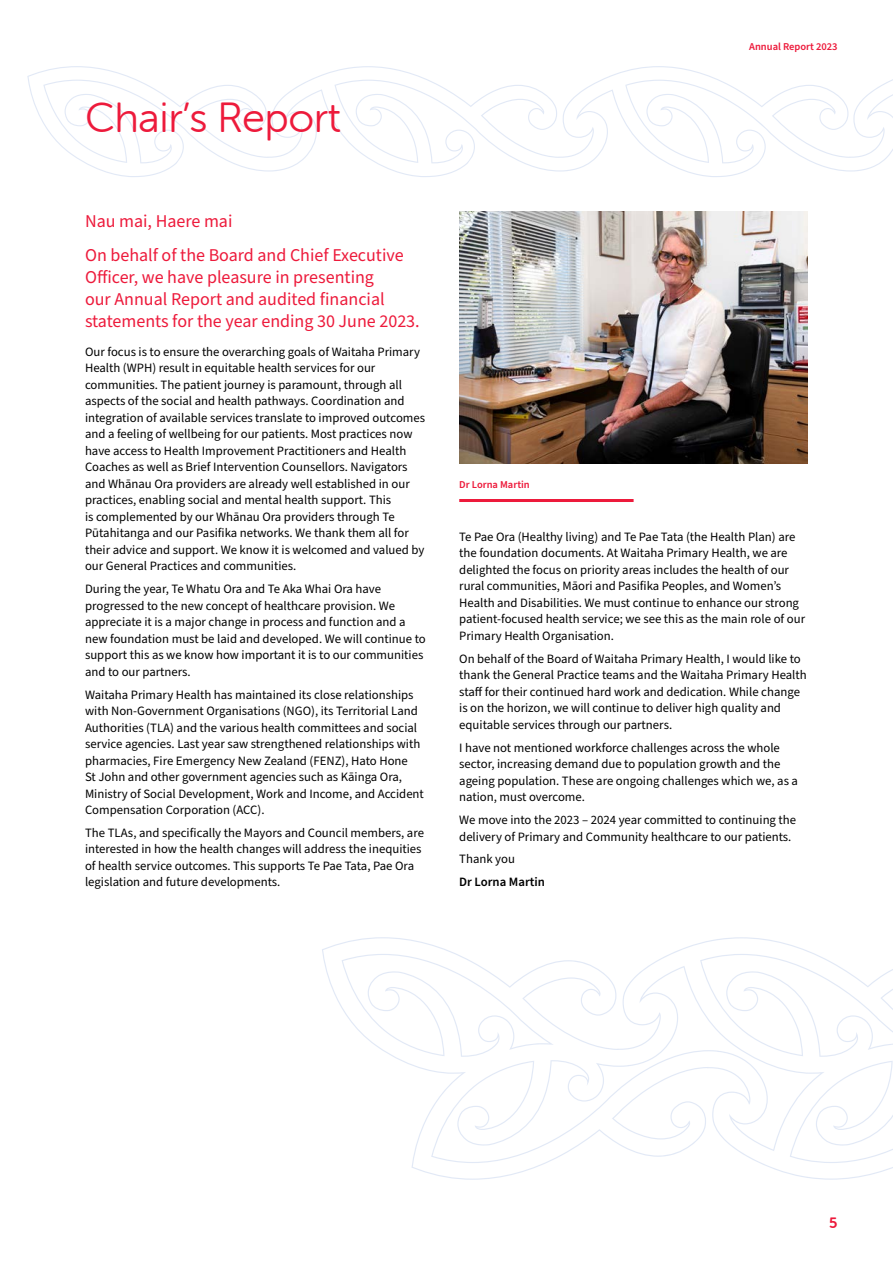
<style>
.page{position:relative;width:893px;height:1263px;background:#fff}
.page>*{position:absolute;margin:0;border:0;box-sizing:border-box;transform-origin:0 0}
.t1{font:42px "Museo Sans Rounded 300";letter-spacing:-.01em;color:#ed1a3b}
.t2{font:18px/21.8px "Source Sans Pro";color:#ed1a3b}
.t3{font:15px "Museo Sans Rounded 700";color:#ed1a3b}
.t4{font:12.75px/16.5px "Source Sans Pro";color:#000}
.t5{font:600 12.75px "Source Sans Pro";color:#000}
.t6{font:600 10.5px "Source Sans Pro";color:#ed1a3b}
</style>
<div class="page">
<svg style="left:27px;top:66px;width:866px;height:111px"></svg>
<img style="left:459px;top:211px;width:349px;height:252px">
<hr style="left:459px;top:499px;width:175px;height:3px;background:#ed1a3b">
<svg style="left:322px;top:937px;width:571px;height:243px"></svg>
<h1 class="t1" style="left:85px;top:95px;width:257px">Chair’s Report</h1>
<h2 class="t2" style="left:85px;top:204px;width:320px;line-height:34.5px">Nau mai, Haere mai<br>On behalf of the Board and Chief Executive</h2>
<h2 class="t2" style="left:85px;top:267px;width:336px">Officer, we have pleasure in presenting<br>our Annual Report and audited financial statements for the year ending 30 June 2023.</h2>
<p class="t4" style="left:85px;top:344px;width:342px">Our focus is to ensure the overarching goals of Waitaha Primary Health (WPH) result in equitable health services for our communities. The patient journey is paramount, through all aspects of the social and health pathways. Coordination and integration of available services translate to improved outcomes and a feeling of wellbeing for our patients. Most practices now have access to Health Improvement Practitioners and Health Coaches as well as Brief Intervention Counsellors. Navigators and Whānau Ora providers are already well established in our practices, enabling social and mental health support. This<br>is complemented by our Whānau Ora providers through Te Pūtahitanga and our Pasifika networks. We thank them all for their advice and support. We know it is welcomed and valued by our General Practices and communities.</p>
<p class="t4" style="left:85px;top:581px;width:342px">During the year, Te Whatu Ora and Te Aka Whai Ora have progressed to the new concept of healthcare provision. We appreciate it is a major change in process and function and a new foundation must be laid and developed. We will continue to support this as we know how important it is to our communities and to our partners.</p>
<p class="t4" style="left:85px;top:686px;width:340px">Waitaha Primary Health has maintained its close relationships with Non-Government Organisations (NGO), its Territorial Land Authorities (TLA) and the various health committees and social service agencies. Last year saw strengthened relationships with pharmacies, Fire Emergency New Zealand (FENZ), Hato Hone<br>St John and other government agencies such as Kāinga Ora, Ministry of Social Development, Work and Income, and Accident Compensation Corporation (ACC).</p>
<p class="t4" style="left:85px;top:825px;width:340px">The TLAs, and specifically the Mayors and Council members, are interested in how the health changes will address the inequities of health service outcomes. This supports Te Pae Tata, Pae Ora legislation and future developments.</p>
<p class="t6" style="left:459px;top:477px;width:72px">Dr Lorna Martin</p>
<p class="t6" style="left:749px;top:40px;width:90px">Annual Report 2023</p>
<p class="t4" style="left:459px;top:529px;width:347px">Te Pae Ora (Healthy living) and Te Pae Tata (the Health Plan) are the foundation documents. At Waitaha Primary Health, we are delighted the focus on priority areas includes the health of our rural communities, Māori and Pasifika Peoples, and Women’s Health and Disabilities. We must continue to enhance our strong patient-focused health service; we see this as the main role of our Primary Health Organisation.</p>
<p class="t4" style="left:459px;top:651px;width:349px">On behalf of the Board of Waitaha Primary Health, I would like to thank the General Practice teams and the Waitaha Primary Health staff for their continued hard work and dedication. While change is on the horizon, we will continue to deliver high quality and equitable services through our partners.</p>
<p class="t4" style="left:459px;top:740px;width:340px">I have not mentioned workforce challenges across the whole sector, increasing demand due to population growth and the ageing population. These are ongoing challenges which we, as a nation, must overcome.</p>
<p class="t4" style="left:459px;top:812px;width:338px">We move into the 2023 – 2024 year committed to continuing the delivery of Primary and Community healthcare to our patients.</p>
<p class="t4" style="left:459px;top:851px;width:57px">Thank you</p>
<p class="t5" style="left:459px;top:873px;width:87px">Dr Lorna Martin</p>
<p class="t3" style="left:829px;top:1214px;width:10px">5</p>
</div>
